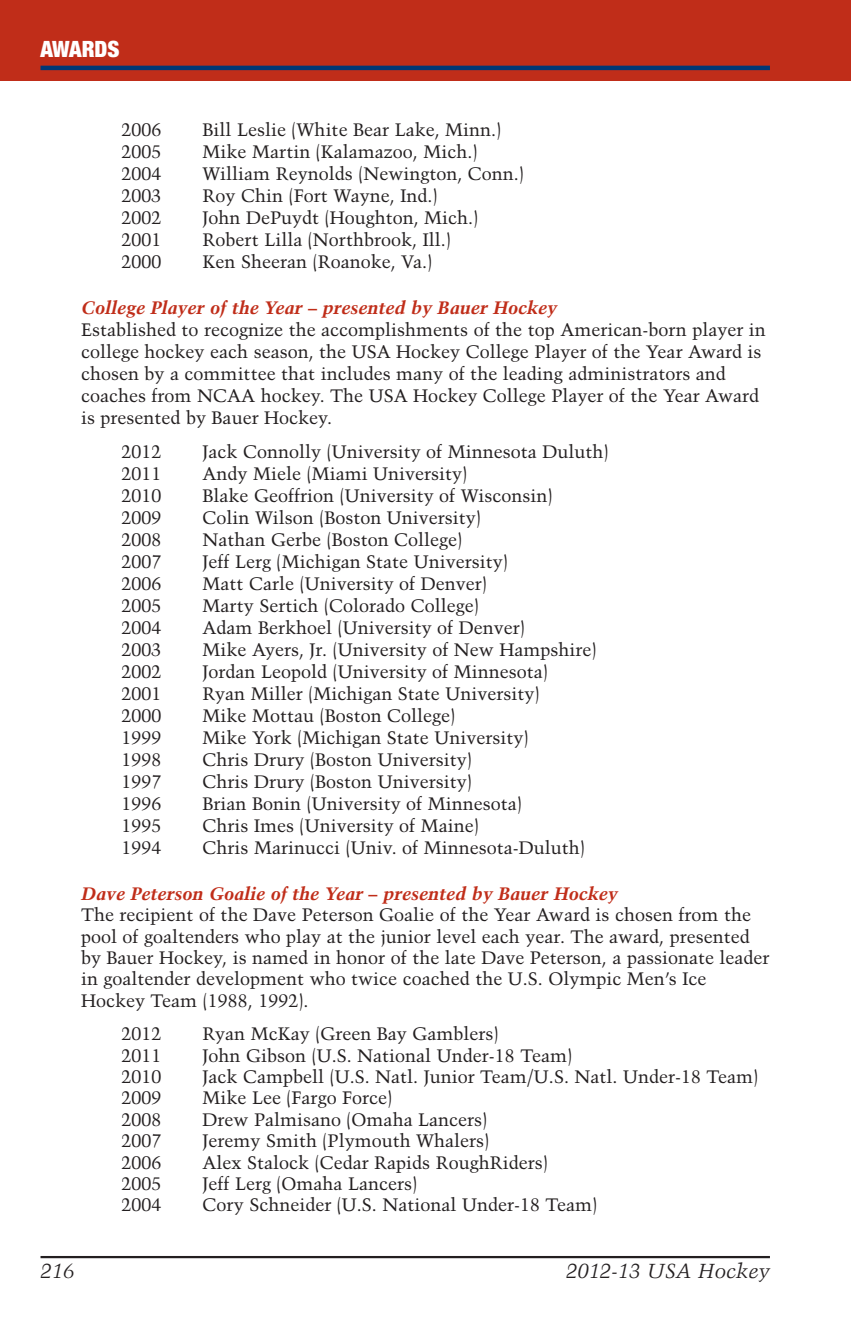
<style>
.page{position:relative;width:851px;height:1337px;background:#fff}
.page>*{position:absolute;margin:0;border:0;box-sizing:border-box;transform-origin:0 0}
.t1{font:900 condensed 22.5px "Helvetica Neue";color:#fff}
.t2{font:italic 20.25px "Trump Mediaeval";color:#231f20}
.t3{font:18px/22.1px "Trump Mediaeval";color:#231f20}
.t4{font:italic 700 18px "Trump Mediaeval";color:#c02d19}
</style>
<div class="page">
<hr style="left:850px;top:0;width:1px;height:81px;background:#c02d19">
<div style="left:0;top:0;width:850px;height:81px;background:#c02d19"></div>
<hr style="left:40px;top:66px;width:730px;height:4px;background:#013775">
<hr style="left:40px;top:1256px;width:730px;height:2px;background:#231f20">
<p class="t1" style="left:40px;top:40px;width:81px">AWARDS</p>
<p class="t3" style="left:122px;top:118px;width:42px">2006</p>
<p class="t3" style="left:202px;top:118px;width:300px">Bill Leslie (White Bear Lake, Minn.)</p>
<p class="t3" style="left:122px;top:140px;width:42px">2005</p>
<p class="t3" style="left:202px;top:140px;width:276px">Mike Martin (Kalamazoo, Mich.)</p>
<p class="t3" style="left:122px;top:162px;width:42px">2004</p>
<p class="t3" style="left:202px;top:162px;width:323px">William Reynolds (Newington, Conn.)</p>
<p class="t3" style="left:122px;top:184px;width:42px">2003</p>
<p class="t3" style="left:202px;top:184px;width:236px">Roy Chin (Fort Wayne, Ind.)</p>
<p class="t3" style="left:122px;top:206px;width:42px">2002</p>
<p class="t3" style="left:202px;top:206px;width:277px">John DePuydt (Houghton, Mich.)</p>
<p class="t3" style="left:122px;top:228px;width:42px">2001</p>
<p class="t3" style="left:202px;top:228px;width:249px">Robert Lilla (Northbrook, Ill.)</p>
<p class="t3" style="left:122px;top:250px;width:42px">2000</p>
<p class="t3" style="left:202px;top:250px;width:231px">Ken Sheeran (Roanoke, Va.)</p>
<p class="t4" style="left:81px;top:297px;width:477px">College Player of the Year – presented by Bauer Hockey</p>
<p class="t3" style="left:81px;top:318px;width:686px">Established to recognize the accomplishments of the top American-born player in college hockey each season, the USA Hockey College Player of the Year Award is chosen by a committee that includes many of the leading administrators and coaches from NCAA hockey. The USA Hockey College Player of the Year Award is presented by Bauer Hockey.</p>
<p class="t3" style="left:122px;top:441px;width:42px">2012</p>
<p class="t3" style="left:202px;top:441px;width:407px">Jack Connolly (University of Minnesota Duluth)</p>
<p class="t3" style="left:122px;top:463px;width:42px">2011</p>
<p class="t3" style="left:202px;top:463px;width:266px">Andy Miele (Miami University)</p>
<p class="t3" style="left:122px;top:485px;width:42px">2010</p>
<p class="t3" style="left:202px;top:485px;width:351px">Blake Geoffrion (University of Wisconsin)</p>
<p class="t3" style="left:122px;top:507px;width:42px">2009</p>
<p class="t3" style="left:202px;top:507px;width:280px">Colin Wilson (Boston University)</p>
<p class="t3" style="left:122px;top:529px;width:42px">2008</p>
<p class="t3" style="left:202px;top:529px;width:261px">Nathan Gerbe (Boston College)</p>
<p class="t3" style="left:122px;top:551px;width:42px">2007</p>
<p class="t3" style="left:202px;top:551px;width:307px">Jeff Lerg (Michigan State University)</p>
<p class="t3" style="left:122px;top:573px;width:42px">2006</p>
<p class="t3" style="left:202px;top:573px;width:286px">Matt Carle (University of Denver)</p>
<p class="t3" style="left:122px;top:595px;width:42px">2005</p>
<p class="t3" style="left:202px;top:595px;width:278px">Marty Sertich (Colorado College)</p>
<p class="t3" style="left:122px;top:617px;width:42px">2004</p>
<p class="t3" style="left:202px;top:617px;width:324px">Adam Berkhoel (University of Denver)</p>
<p class="t3" style="left:122px;top:639px;width:42px">2003</p>
<p class="t3" style="left:202px;top:639px;width:395px">Mike Ayers, Jr. (University of New Hampshire)</p>
<p class="t3" style="left:122px;top:661px;width:42px">2002</p>
<p class="t3" style="left:202px;top:661px;width:347px">Jordan Leopold (University of Minnesota)</p>
<p class="t3" style="left:122px;top:683px;width:42px">2001</p>
<p class="t3" style="left:202px;top:683px;width:338px">Ryan Miller (Michigan State University)</p>
<p class="t3" style="left:122px;top:705px;width:42px">2000</p>
<p class="t3" style="left:202px;top:705px;width:254px">Mike Mottau (Boston College)</p>
<p class="t3" style="left:122px;top:727px;width:42px">1999</p>
<p class="t3" style="left:202px;top:727px;width:327px">Mike York (Michigan State University)</p>
<p class="t3" style="left:122px;top:749px;width:42px">1998</p>
<p class="t3" style="left:202px;top:749px;width:270px">Chris Drury (Boston University)</p>
<p class="t3" style="left:122px;top:771px;width:42px">1997</p>
<p class="t3" style="left:202px;top:771px;width:270px">Chris Drury (Boston University)</p>
<p class="t3" style="left:122px;top:793px;width:42px">1996</p>
<p class="t3" style="left:202px;top:793px;width:321px">Brian Bonin (University of Minnesota)</p>
<p class="t3" style="left:122px;top:815px;width:42px">1995</p>
<p class="t3" style="left:202px;top:815px;width:277px">Chris Imes (University of Maine)</p>
<p class="t3" style="left:122px;top:837px;width:42px">1994</p>
<p class="t3" style="left:202px;top:837px;width:383px">Chris Marinucci (Univ. of Minnesota-Duluth)</p>
<p class="t4" style="left:81px;top:883px;width:538px">Dave Peterson Goalie of the Year – presented by Bauer Hockey</p>
<p class="t3" style="left:81px;top:904px;width:690px;line-height:21.4px">The recipient of the Dave Peterson Goalie of the Year Award is chosen from the pool of goaltenders who play at the junior level each year. The award, presented by Bauer Hockey, is named in honor of the late Dave Peterson, a passionate leader in goaltender development who twice coached the U.S. Olympic Men’s Ice Hockey Team (1988, 1992).</p>
<p class="t3" style="left:121px;top:1023px;width:42px">2012</p>
<p class="t3" style="left:202px;top:1023px;width:297px">Ryan McKay (Green Bay Gamblers)</p>
<p class="t3" style="left:121px;top:1044px;width:42px">2011</p>
<p class="t3" style="left:202px;top:1044px;width:371px">John Gibson (U.S. National Under-18 Team)</p>
<p class="t3" style="left:121px;top:1065px;width:42px">2010</p>
<p class="t3" style="left:202px;top:1065px;width:557px">Jack Campbell (U.S. Natl. Junior Team/U.S. Natl. Under-18 Team)</p>
<p class="t3" style="left:121px;top:1087px;width:42px">2009</p>
<p class="t3" style="left:202px;top:1087px;width:191px">Mike Lee (Fargo Force)</p>
<p class="t3" style="left:121px;top:1108px;width:42px">2008</p>
<p class="t3" style="left:202px;top:1108px;width:286px">Drew Palmisano (Omaha Lancers)</p>
<p class="t3" style="left:121px;top:1130px;width:42px">2007</p>
<p class="t3" style="left:202px;top:1130px;width:288px">Jeremy Smith (Plymouth Whalers)</p>
<p class="t3" style="left:121px;top:1151px;width:42px">2006</p>
<p class="t3" style="left:202px;top:1151px;width:347px">Alex Stalock (Cedar Rapids RoughRiders)</p>
<p class="t3" style="left:121px;top:1172px;width:42px">2005</p>
<p class="t3" style="left:202px;top:1172px;width:216px">Jeff Lerg (Omaha Lancers)</p>
<p class="t3" style="left:121px;top:1194px;width:42px">2004</p>
<p class="t3" style="left:202px;top:1194px;width:396px">Cory Schneider (U.S. National Under-18 Team)</p>
<p class="t2" style="left:40px;top:1259px;width:35px">216</p>
<p class="t2" style="left:566px;top:1259px;width:205px">2012-13 USA Hockey</p>
</div>
